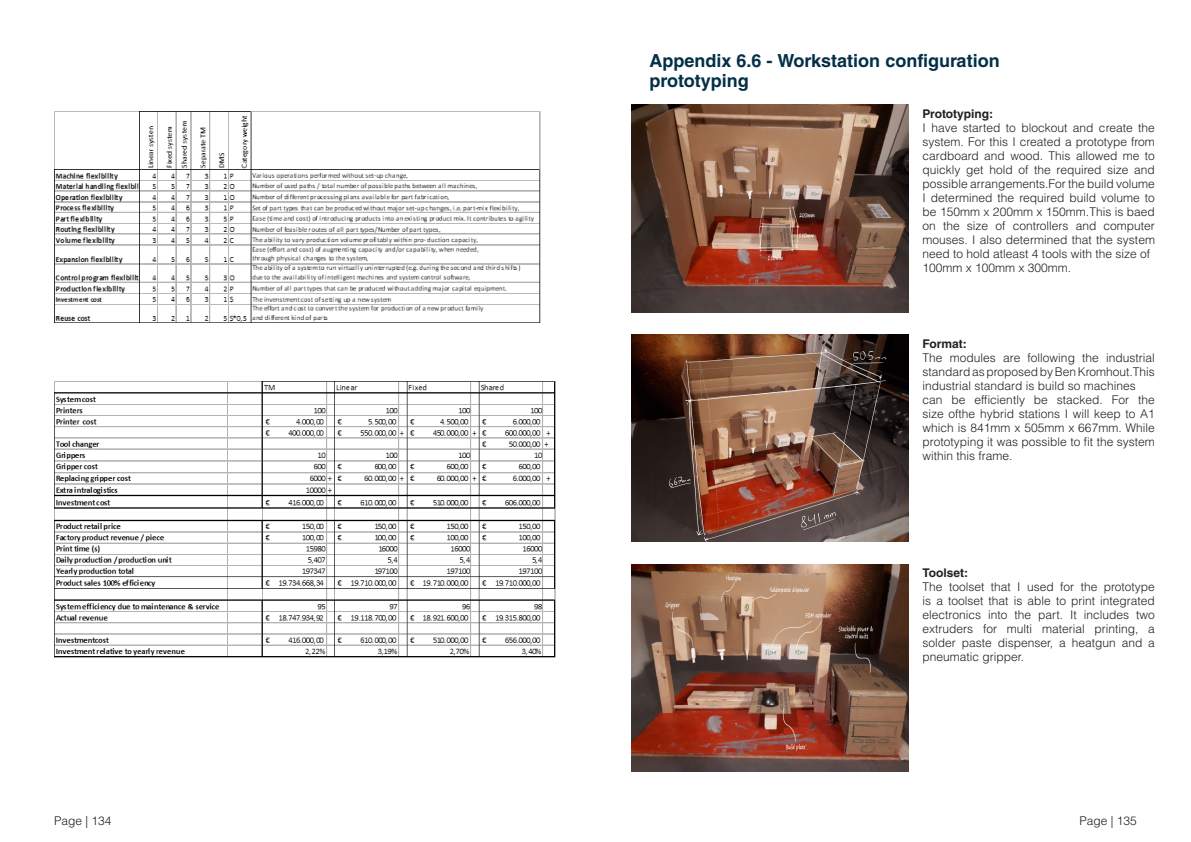
<style>
.page{position:relative;width:1191px;height:842px;background:#fff}
.page>*{position:absolute;margin:0;border:0;box-sizing:border-box;transform-origin:0 0}
.t1{font:700 18px/20px "Helvetica LT Std";color:#032f47}
.t2{font:300 12px/14px "Helvetica LT Std";color:#231f20;text-align:justify}
.t3{font:700 12px "Helvetica LT Std";color:#231f20}
</style>
<div class="page">
<img style="left:54px;top:112px;width:486px;height:211px">
<img style="left:54px;top:381px;width:501px;height:276px">
<img style="left:631px;top:105px;width:277px;height:207px">
<img style="left:631px;top:334px;width:277px;height:208px">
<img style="left:631px;top:564px;width:277px;height:207px">
<p class="t1" style="left:649px;top:50px;width:352px">Appendix 6.6 - Workstation configuration prototyping</p>
<p class="t3" style="left:922px;top:106px;width:72px">Prototyping:</p>
<p class="t2" style="left:922px;top:121px;width:234px">I have started to blockout and create the system. For this I created a prototype from cardboard and wood. This allowed me to quickly get hold of the required size and possible arrangements.For the build volume I determined the required build volume to be 150mm x 200mm x 150mm.This is baed on the size of controllers and computer mouses. I also determined that the system need to hold atleast 4 tools with the size of</p>
<p class="t2" style="left:922px;top:261px;width:150px">100mm x 100mm x 300mm.</p>
<p class="t3" style="left:922px;top:336px;width:46px">Format:</p>
<p class="t2" style="left:922px;top:350px;width:234px">The modules are following the industrial standard as proposed by Ben Kromhout.This industrial standard is build so machines</p>
<p class="t2" style="left:922px;top:392px;width:234px">can be efficiently be stacked. For the size ofthe hybrid stations I will keep to A1 which is 841mm x 505mm x 667mm. While prototyping it was possible to fit the system within this frame.</p>
<p class="t3" style="left:922px;top:566px;width:47px">Toolset:</p>
<p class="t2" style="left:922px;top:580px;width:234px">The toolset that I used for the prototype is a toolset that is able to print integrated electronics into the part. It includes two extruders for multi material printing, a solder paste dispenser, a heatgun and a pneumatic gripper.</p>
<p class="t2" style="left:54px;top:813px;width:59px">Page | 134</p>
<p class="t2" style="left:1079px;top:813px;width:59px">Page | 135</p>
</div>
